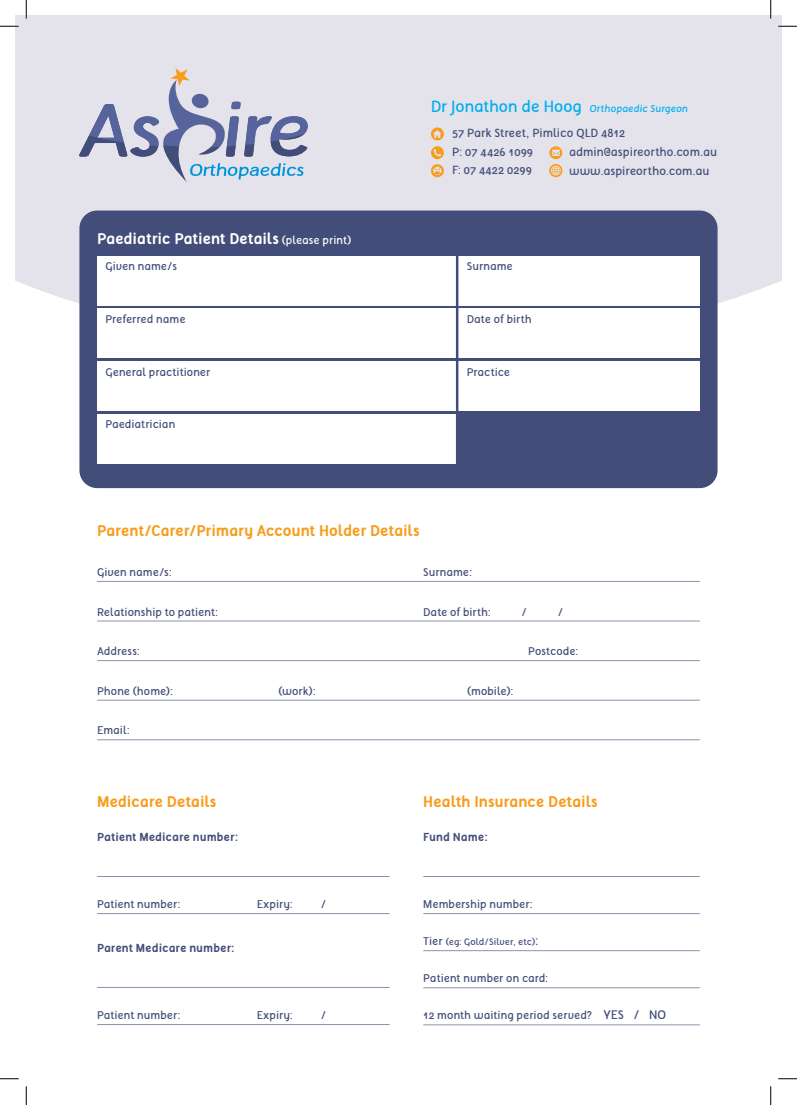
<style>
.page{position:relative;width:797px;height:1105px;background:#fff}
.page>*{position:absolute;margin:0;border:0;box-sizing:border-box;transform-origin:0 0}
.t1{font:700 15px "Tellural";letter-spacing:-.01em;color:#f89c1c}
.t2{font:700 15px "Tellural";letter-spacing:-.015em;color:#fff}
.t3{font:11.88px/18.8px "Tellural";color:#434d79}
.t4{font:11.25px "Tellural";color:#434d79}
.t5{font:700 11.25px "Tellural";color:#434d79}
.t6{font:italic 10px "Tellural";letter-spacing:.005em;color:#00aeef}
.t7{font:9.38px "Tellural";letter-spacing:.01em;color:#434d79}
.s1{font-weight:400;font-size:11.25px}
.s2{font-style:normal;font-size:16.25px}
.s3{font-size:11.25px}
.s4{font-size:12.5px}
</style>
<div class="page">
<div style="left:16px;top:16px;width:765px;height:333px;background:#e4e3eb"></div>
<svg style="left:431px;top:127px;width:13px;height:13px"></svg>
<svg style="left:431px;top:146px;width:13px;height:31px"></svg>
<svg style="left:549px;top:146px;width:13px;height:31px"></svg>
<svg style="left:79px;top:68px;width:229px;height:114px;background:#c2c6d7"></svg>
<hr style="left:97px;top:581px;width:602px;height:1px;background:#9090ad">
<hr style="left:97px;top:621px;width:602px;height:1px;background:#9090ad">
<hr style="left:97px;top:660px;width:602px;height:1px;background:#9090ad">
<hr style="left:97px;top:700px;width:602px;height:1px;background:#9090ad">
<hr style="left:97px;top:739px;width:602px;height:1px;background:#9090ad">
<hr style="left:97px;top:876px;width:292px;height:1px;background:#9090ad">
<hr style="left:97px;top:913px;width:292px;height:1px;background:#9090ad">
<hr style="left:97px;top:987px;width:292px;height:1px;background:#9090ad">
<hr style="left:97px;top:1024px;width:292px;height:1px;background:#9090ad">
<hr style="left:423px;top:876px;width:276px;height:1px;background:#9090ad">
<hr style="left:423px;top:913px;width:276px;height:1px;background:#9090ad">
<hr style="left:423px;top:950px;width:276px;height:1px;background:#9090ad">
<hr style="left:423px;top:987px;width:276px;height:1px;background:#9090ad">
<hr style="left:423px;top:1025px;width:276px;height:1px;background:#9090ad">
<div style="left:79px;top:211px;width:638px;height:277px;background:#434d79;border-radius:18px"></div>
<div style="left:97px;top:256px;width:602px;height:49px;background:#fff"></div>
<div style="left:97px;top:308px;width:602px;height:50px;background:#fff"></div>
<div style="left:97px;top:361px;width:359px;height:50px;background:#fff"></div>
<div style="left:458px;top:361px;width:241px;height:50px;background:#fff"></div>
<div style="left:97px;top:414px;width:359px;height:49px;background:#fff"></div>
<hr style="left:456px;top:253px;width:2px;height:210px;background:#434d79">
<svg style="left:0;top:25px;width:19px;height:2px"></svg>
<svg style="left:778px;top:25px;width:19px;height:2px"></svg>
<svg style="left:0;top:1078px;width:19px;height:1px"></svg>
<svg style="left:778px;top:1078px;width:19px;height:1px"></svg>
<svg style="left:25px;top:0;width:2px;height:19px"></svg>
<svg style="left:25px;top:1086px;width:2px;height:19px"></svg>
<svg style="left:770px;top:0;width:1px;height:19px"></svg>
<svg style="left:770px;top:1086px;width:1px;height:19px"></svg>
<h1 class="t2" style="left:97px;top:231px;width:256px">Paediatric Patient Details <span class="s1">(please print)</span></h1>
<p class="t6" style="left:431px;top:103px;width:258px"><span class="s2">Dr Jonathon de Hoog</span> Orthopaedic Surgeon</p>
<p class="t3" style="left:452px;top:124px;width:174px">57 Park Street, Pimlico QLD 4812<br>P: 07 4426 1099<br>F: 07 4422 0299</p>
<p class="t3" style="left:569px;top:142px;width:149px">admin@aspireortho.com.au www.aspireortho.com.au</p>
<p class="t4" style="left:105px;top:260px;width:73px">Given name/s</p>
<p class="t4" style="left:467px;top:260px;width:47px">Surname</p>
<p class="t4" style="left:105px;top:313px;width:82px">Preferred name</p>
<p class="t4" style="left:467px;top:313px;width:66px">Date of birth</p>
<p class="t4" style="left:105px;top:365px;width:106px">General practitioner</p>
<p class="t4" style="left:467px;top:365px;width:45px">Practice</p>
<p class="t4" style="left:105px;top:418px;width:71px">Paediatrician</p>
<h1 class="t1" style="left:97px;top:523px;width:324px">Parent/Carer/Primary Account Holder Details</h1>
<p class="t4" style="left:97px;top:566px;width:76px">Given name/s:</p>
<p class="t4" style="left:423px;top:566px;width:50px">Surname:</p>
<p class="t4" style="left:97px;top:605px;width:123px">Relationship to patient:</p>
<p class="t4" style="left:423px;top:605px;width:69px">Date of birth:</p>
<p class="t4" style="left:521px;top:605px;width:8px">/</p>
<p class="t4" style="left:557px;top:605px;width:8px">/</p>
<p class="t4" style="left:97px;top:645px;width:44px">Address:</p>
<p class="t4" style="left:528px;top:645px;width:52px">Postcode:</p>
<p class="t4" style="left:97px;top:685px;width:77px">Phone (home):</p>
<p class="t4" style="left:278px;top:685px;width:39px">(work):</p>
<p class="t4" style="left:467px;top:685px;width:48px">(mobile):</p>
<p class="t4" style="left:97px;top:724px;width:34px">Email:</p>
<h1 class="t1" style="left:97px;top:793px;width:121px">Medicare Details</h1>
<h1 class="t1" style="left:423px;top:793px;width:176px">Health Insurance Details</h1>
<p class="t5" style="left:97px;top:831px;width:142px">Patient Medicare number:</p>
<p class="t5" style="left:423px;top:831px;width:66px">Fund Name:</p>
<p class="t4" style="left:97px;top:898px;width:85px">Patient number:</p>
<p class="t4" style="left:257px;top:898px;width:38px">Expiry:</p>
<p class="t4" style="left:320px;top:898px;width:8px">/</p>
<p class="t5" style="left:97px;top:942px;width:139px">Parent Medicare number:</p>
<p class="t4" style="left:97px;top:1009px;width:85px">Patient number:</p>
<p class="t4" style="left:257px;top:1009px;width:38px">Expiry:</p>
<p class="t4" style="left:320px;top:1009px;width:8px">/</p>
<p class="t4" style="left:423px;top:898px;width:111px">Membership number:</p>
<p class="t7" style="left:423px;top:937px;width:117px"><span class="s3">Tier</span> (eg: Gold/Silver, etc)<span class="s4">:</span></p>
<p class="t4" style="left:423px;top:972px;width:127px">Patient number on card:</p>
<p class="t4" style="left:423px;top:1009px;width:244px">12 month waiting period served? <span class="s4">YES / NO</span></p>
</div>
